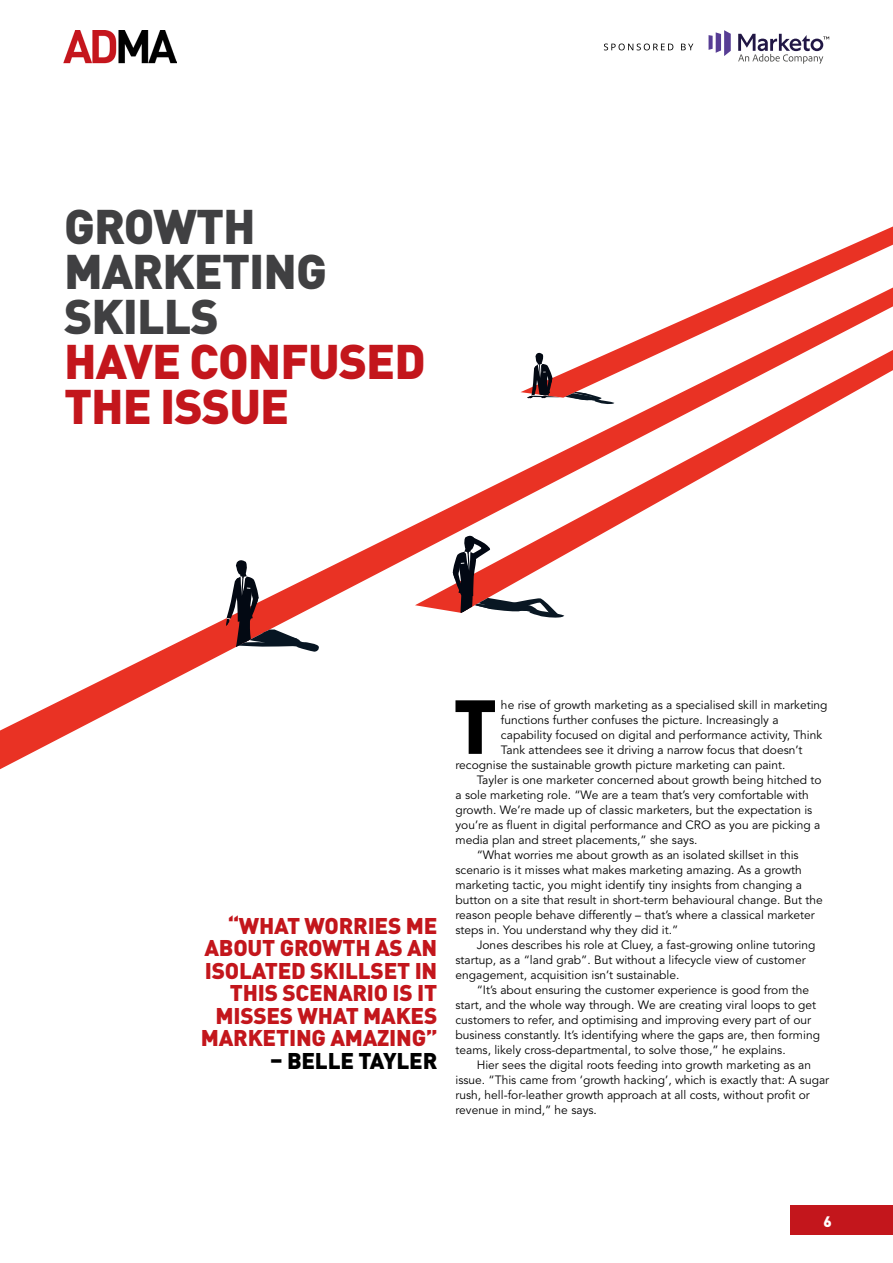
<style>
.page{position:relative;width:893px;height:1263px;background:#fff}
.page>*{position:absolute;margin:0;border:0;box-sizing:border-box;transform-origin:0 0}
.t1{font:900 75.15px "DINOT";color:#000}
.t2{font:900 48px/45px "DINOT";letter-spacing:-.02em;color:#404042}
.t3{font:900 22.5px/22.5px "DINOT";letter-spacing:-.01em;color:#c3161c;text-align:right}
.t4{font:900 22.5px "DINOT";letter-spacing:-.01em;color:#000}
.t5{font:900 15px "DINOT";color:#fff}
.t6{font:12px/15px "Avenir";color:#000}
.s1{color:#c3161c}
</style>
<div class="page">
<div style="left:790px;top:1205px;width:103px;height:30px;background:#c3161c"></div>
<img style="left:64px;top:30px;width:112px;height:34px">
<svg style="left:708px;top:30px;width:23px;height:26px"></svg>
<svg style="left:738px;top:34px;width:91px;height:30px"></svg>
<svg style="left:604px;top:44px;width:89px;height:6px"></svg>
<svg style="left:0;top:524px;width:565px;height:245px"></svg>
<svg style="left:615px;top:226px;width:278px;height:124px"></svg>
<svg style="left:415px;top:350px;width:478px;height:263px"></svg>
<svg style="left:218px;top:560px;width:102px;height:100px"></svg>
<svg style="left:453px;top:535px;width:111px;height:83px"></svg>
<svg style="left:527px;top:353px;width:87px;height:51px"></svg>
<p class="t2" style="left:64px;top:202px;width:363px">GROWTH<br>MARKETING<br>SKILLS<br><span class="s1">HAVE CONFUSED<br>THE ISSUE</span></p>
<p class="t3" style="left:201px;top:914px;width:238px">“WHAT WORRIES ME<br>ABOUT GROWTH AS AN<br>ISOLATED SKILLSET IN<br>THIS SCENARIO IS IT<br>MISSES WHAT MAKES<br>MARKETING AMAZING”</p>
<p class="t4" style="left:270px;top:1046px;width:169px">– BELLE TAYLER</p>
<p class="t1" style="left:453px;top:676px;width:45px">T</p>
<p class="t6" style="left:501px;top:697px;width:328px">he rise of growth marketing as a specialised skill in marketing</p>
<p class="t6" style="left:501px;top:712px;width:279px">functions further confuses the picture. Increasingly a</p>
<p class="t6" style="left:501px;top:727px;width:323px">capability focused on digital and performance activity, Think</p>
<p class="t6" style="left:501px;top:742px;width:303px">Tank attendees see it driving a narrow focus that doesn’t</p>
<p class="t6" style="left:455px;top:757px;width:331px">recognise the sustainable growth picture marketing can paint.</p>
<p class="t6" style="left:455px;top:772px;width:368px;text-indent:21px">Tayler is one marketer concerned about growth being hitched to a sole marketing role. “We are a team that’s very comfortable with growth. We’re made up of classic marketers, but the expectation is you’re as fluent in digital performance and CRO as you are picking a media plan and street placements,” she says.</p>
<p class="t6" style="left:455px;top:847px;width:369px;text-indent:21px">“What worries me about growth as an isolated skillset in this scenario is it misses what makes marketing amazing. As a growth marketing tactic, you might identify tiny insights from changing a button on a site that result in short-term behavioural change. But the reason people behave differently – that’s where a classical marketer steps in. You understand why they did it.”</p>
<p class="t6" style="left:455px;top:937px;width:361px;text-indent:21px">Jones describes his role at Cluey, a fast-growing online tutoring startup, as a “land grab”. But without a lifecycle view of customer engagement, acquisition isn’t sustainable.</p>
<p class="t6" style="left:455px;top:982px;width:366px;text-indent:21px">“It’s about ensuring the customer experience is good from the start, and the whole way through. We are creating viral loops to get customers to refer, and optimising and improving every part of our business constantly. It’s identifying where the gaps are, then forming teams, likely cross-departmental, to solve those,” he explains.</p>
<p class="t6" style="left:455px;top:1057px;width:375px;text-indent:21px">Hier sees the digital roots feeding into growth marketing as an issue. “This came from ‘growth hacking’, which is exactly that: A sugar rush, hell-for-leather growth approach at all costs, without profit or revenue in mind,” he says.</p>
<p class="t5" style="left:824px;top:1211px;width:10px">6</p>
</div>
